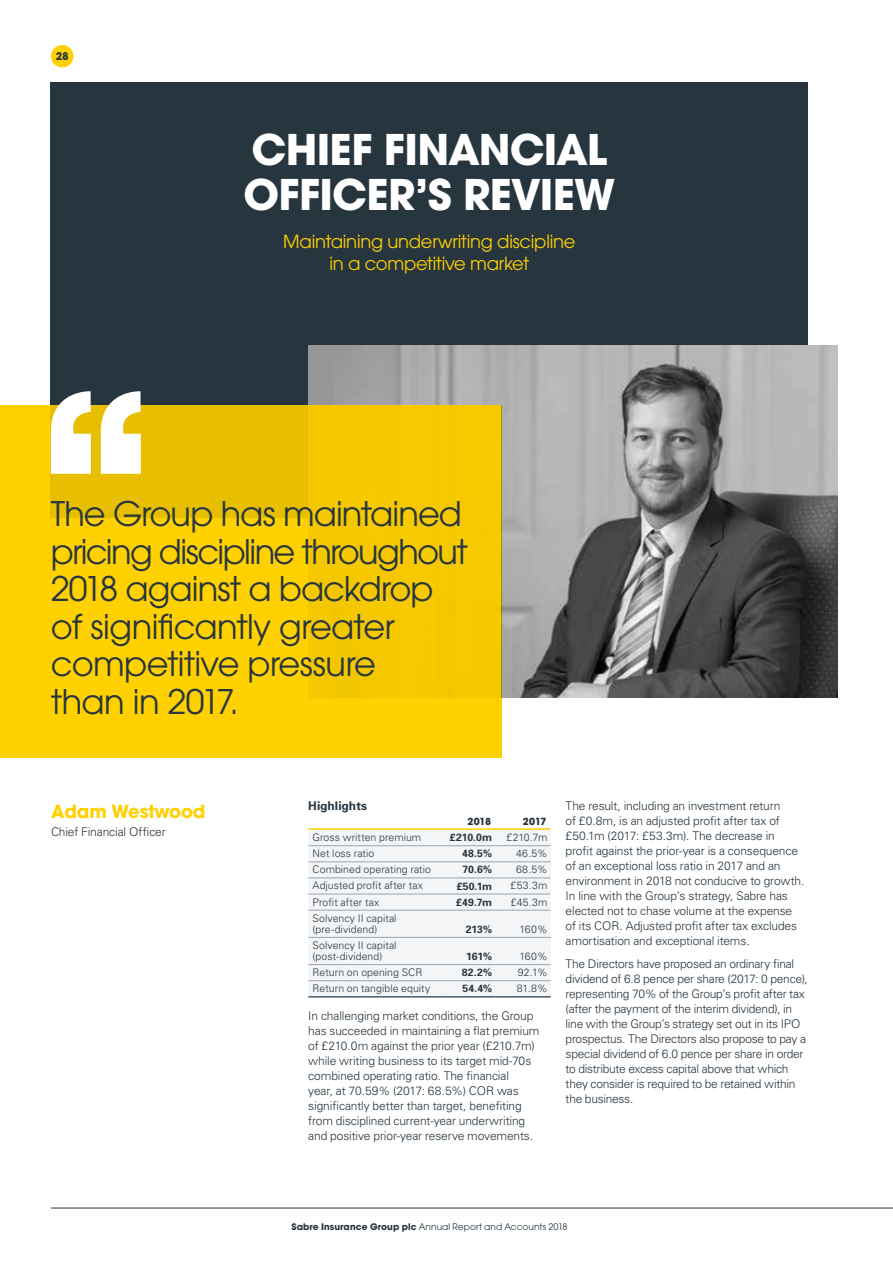
<style>
.page{position:relative;width:893px;height:1263px;background:#fff}
.page>*{position:absolute;margin:0;border:0;box-sizing:border-box;transform-origin:0 0}
.t1{font:700 42px/45px "Avant Garde";letter-spacing:-.02em;color:#fff}
.t2{font:33.75px/37.5px "Avant Garde";letter-spacing:-.03em;color:#27353f}
.t3{font:18px/22.5px "Avant Garde";letter-spacing:-.015em;color:#ffd100;text-align:center}
.t4{font:700 18px "Avant Garde";letter-spacing:-.01em;color:#ffd100}
.t5{font:300 12px/15px "Univers";letter-spacing:-.015em;color:#27353f}
.t6{font:700 12px "Univers";color:#27353f}
.t7{font:300 10.5px/11.2px "Univers";letter-spacing:.005em;color:#27353f}
.t8{font:700 10.5px "Univers";letter-spacing:-.015em;color:#27353f}
.t9{font:700 10.5px "Avant Garde";color:#27353f}
.t10{font:700 9.75px "Avant Garde";letter-spacing:-.025em;color:#27353f}
.t11{font:9px "Avant Garde";letter-spacing:.01em;color:#27353f}
.s1{font-weight:700}
</style>
<div class="page">
<div style="left:51px;top:82px;width:757px;height:436px;background:#27353f"></div>
<img style="left:333px;top:345px;width:505px;height:353px">
<div style="left:0;top:405px;width:501px;height:353px;background:#ffd100"></div>
<div style="left:308px;top:830px;width:243px;height:166px;background:#f4f5f7"></div>
<hr style="left:308px;top:828px;width:132px;height:2px;background:#ffd100">
<hr style="left:440px;top:828px;width:55px;height:2px;background:#ffd100">
<hr style="left:495px;top:828px;width:56px;height:2px;background:#ffd100">
<hr style="left:308px;top:845px;width:132px;height:1px;background:#9aa4b1">
<hr style="left:440px;top:845px;width:55px;height:1px;background:#9aa4b1">
<hr style="left:495px;top:845px;width:56px;height:1px;background:#9aa4b1">
<hr style="left:308px;top:861px;width:132px;height:1px;background:#9aa4b1">
<hr style="left:440px;top:861px;width:55px;height:1px;background:#9aa4b1">
<hr style="left:495px;top:861px;width:56px;height:1px;background:#9aa4b1">
<hr style="left:308px;top:878px;width:132px;height:1px;background:#9aa4b1">
<hr style="left:440px;top:878px;width:55px;height:1px;background:#9aa4b1">
<hr style="left:495px;top:878px;width:56px;height:1px;background:#9aa4b1">
<hr style="left:308px;top:894px;width:132px;height:1px;background:#9aa4b1">
<hr style="left:440px;top:894px;width:55px;height:1px;background:#9aa4b1">
<hr style="left:495px;top:894px;width:56px;height:1px;background:#9aa4b1">
<hr style="left:308px;top:910px;width:132px;height:1px;background:#9aa4b1">
<hr style="left:440px;top:910px;width:55px;height:1px;background:#9aa4b1">
<hr style="left:495px;top:910px;width:56px;height:1px;background:#9aa4b1">
<hr style="left:308px;top:937px;width:132px;height:1px;background:#9aa4b1">
<hr style="left:440px;top:937px;width:55px;height:1px;background:#9aa4b1">
<hr style="left:495px;top:937px;width:56px;height:1px;background:#9aa4b1">
<hr style="left:308px;top:964px;width:132px;height:1px;background:#9aa4b1">
<hr style="left:440px;top:964px;width:55px;height:1px;background:#9aa4b1">
<hr style="left:495px;top:964px;width:56px;height:1px;background:#9aa4b1">
<hr style="left:308px;top:980px;width:132px;height:1px;background:#9aa4b1">
<hr style="left:440px;top:980px;width:55px;height:1px;background:#9aa4b1">
<hr style="left:495px;top:980px;width:56px;height:1px;background:#9aa4b1">
<hr style="left:308px;top:996px;width:132px;height:1px;background:#475c6d">
<hr style="left:440px;top:996px;width:55px;height:1px;background:#475c6d">
<hr style="left:495px;top:996px;width:56px;height:1px;background:#475c6d">
<svg style="left:51px;top:391px;width:90px;height:83px;background:#e7e0bb"></svg>
<hr style="left:51px;top:1208px;width:842px;height:1px;background:#27353f">
<div style="left:51px;top:45px;width:22px;height:22px;background:#ffd100;border-radius:50%"></div>
<p class="t9" style="left:56px;top:49px;width:14px">28</p>
<h1 class="t1" style="left:244px;top:127px;width:373px">CHIEF FINANCIAL<br>OFFICER’S REVIEW</h1>
<h3 class="t3" style="left:283px;top:230px;width:294px">Maintaining underwriting discipline in a competitive market</h3>
<h2 class="t2" style="left:51px;top:495px;width:418px">The Group has maintained pricing discipline throughout<br>2018 against a backdrop of significantly greater competitive pressure<br>than in 2017.</h2>
<h3 class="t4" style="left:51px;top:799px;width:156px">Adam Westwood</h3>
<p class="t5" style="left:51px;top:824px;width:116px">Chief Financial Officer</p>
<p class="t6" style="left:308px;top:798px;width:60px">Highlights</p>
<p class="t10" style="left:467px;top:815px;width:25px">2018</p>
<p class="t10" style="left:523px;top:815px;width:25px">2017</p>
<p class="t7" style="left:313px;top:831px;width:110px">Gross written premium</p>
<p class="t8" style="left:450px;top:831px;width:44px">£210.0m</p>
<p class="t7" style="left:506px;top:831px;width:43px">£210.7m</p>
<p class="t7" style="left:313px;top:847px;width:63px">Net loss ratio</p>
<p class="t8" style="left:462px;top:847px;width:32px">48.5%</p>
<p class="t7" style="left:516px;top:847px;width:33px">46.5%</p>
<p class="t7" style="left:313px;top:864px;width:120px">Combined operating ratio</p>
<p class="t8" style="left:462px;top:863px;width:31px">70.6%</p>
<p class="t7" style="left:516px;top:864px;width:33px">68.5%</p>
<p class="t7" style="left:313px;top:880px;width:112px">Adjusted profit after tax</p>
<p class="t8" style="left:457px;top:879px;width:37px">£50.1m</p>
<p class="t7" style="left:511px;top:880px;width:38px">£53.3m</p>
<p class="t7" style="left:313px;top:896px;width:68px">Profit after tax</p>
<p class="t8" style="left:456px;top:895px;width:37px">£49.7m</p>
<p class="t7" style="left:511px;top:896px;width:38px">£45.3m</p>
<p class="t7" style="left:313px;top:912px;width:86px">Solvency II capital (pre-dividend)</p>
<p class="t8" style="left:466px;top:922px;width:28px">213%</p>
<p class="t7" style="left:519px;top:923px;width:30px">160%</p>
<p class="t7" style="left:313px;top:939px;width:86px">Solvency II capital (post-dividend)</p>
<p class="t8" style="left:466px;top:950px;width:28px">161%</p>
<p class="t7" style="left:519px;top:950px;width:30px">160%</p>
<p class="t7" style="left:313px;top:966px;width:111px">Return on opening SCR</p>
<p class="t8" style="left:462px;top:966px;width:32px">82.2%</p>
<p class="t7" style="left:518px;top:966px;width:31px">92.1%</p>
<p class="t7" style="left:313px;top:982px;width:119px">Return on tangible equity</p>
<p class="t8" style="left:462px;top:982px;width:31px">54.4%</p>
<p class="t7" style="left:517px;top:982px;width:32px">81.8%</p>
<p class="t5" style="left:308px;top:1008px;width:233px">In challenging market conditions, the Group has succeeded in maintaining a flat premium of £210.0m against the prior year (£210.7m) while writing business to its target mid-70s combined operating ratio. The financial<br>year, at 70.59% (2017: 68.5%) COR was significantly better than target, benefiting from disciplined current-year underwriting and positive prior-year reserve movements.</p>
<p class="t5" style="left:566px;top:798px;width:240px">The result, including an investment return<br>of £0.8m, is an adjusted profit after tax of £50.1m (2017: £53.3m). The decrease in profit against the prior-year is a consequence of an exceptional loss ratio in 2017 and an environment in 2018 not conducive to growth.<br>In line with the Group’s strategy, Sabre has elected not to chase volume at the expense of its COR. Adjusted profit after tax excludes amortisation and exceptional items.</p>
<p class="t5" style="left:566px;top:955px;width:244px">The Directors have proposed an ordinary final dividend of 6.8 pence per share (2017: 0 pence), representing 70% of the Group’s profit after tax (after the payment of the interim dividend), in line with the Group’s strategy set out in its IPO prospectus. The Directors also propose to pay a special dividend of 6.0 pence per share in order to distribute excess capital above that which they consider is required to be retained within the business.</p>
<p class="t11" style="left:291px;top:1221px;width:278px"><span class="s1">Sabre Insurance Group plc</span> Annual Report and Accounts 2018</p>
</div>
